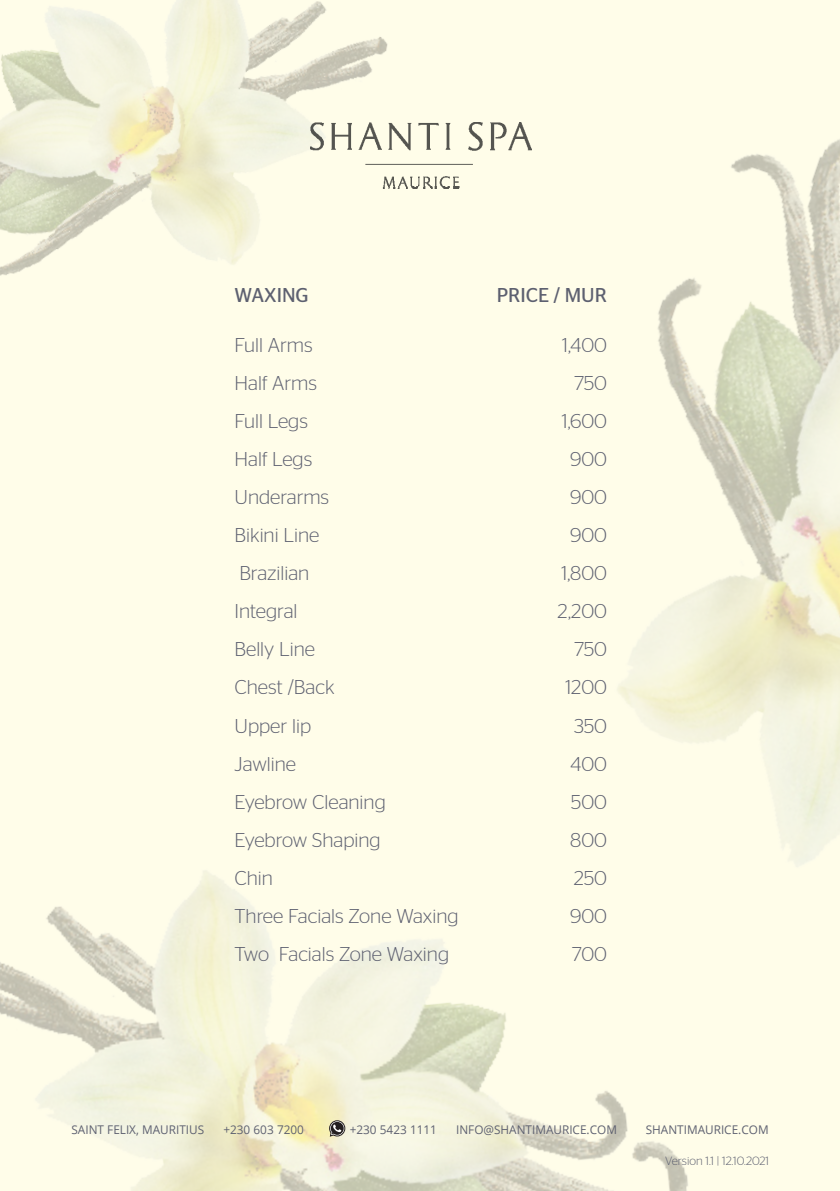
<style>
.page{position:relative;width:840px;height:1191px;background:#fff}
.page>*{position:absolute;margin:0;border:0;box-sizing:border-box;transform-origin:0 0}
.t1{font:300 20px "Stag Sans";color:#5d6070}
.t2{font:20px "Stag Sans";color:#5d6070}
.t3{font:12px "Open Sans";color:#5d6070}
.t4{font:300 12px "Stag Sans";color:#5d6070}
</style>
<div class="page">
<div style="left:0;top:0;width:839px;height:1191px;background:#fffde9"></div>
<img style="left:0;top:0;width:459px;height:276px">
<img style="left:0;top:871px;width:688px;height:320px">
<img style="left:553px;top:139px;width:286px;height:845px">
<img style="left:310px;top:123px;width:221px;height:65px">
<svg style="left:329px;top:1120px;width:16px;height:16px"></svg>
<p class="t2" style="left:234px;top:284px;width:76px">WAXING</p>
<p class="t2" style="left:496px;top:284px;width:112px">PRICE / MUR</p>
<p class="t1" style="left:234px;top:334px;width:79px">Full Arms</p>
<p class="t1" style="left:562px;top:334px;width:46px">1,400</p>
<p class="t1" style="left:234px;top:372px;width:84px">Half Arms</p>
<p class="t1" style="left:573px;top:372px;width:34px">750</p>
<p class="t1" style="left:234px;top:410px;width:75px">Full Legs</p>
<p class="t1" style="left:561px;top:410px;width:47px">1,600</p>
<p class="t1" style="left:234px;top:448px;width:79px">Half Legs</p>
<p class="t1" style="left:569px;top:448px;width:38px">900</p>
<p class="t1" style="left:234px;top:486px;width:96px">Underarms</p>
<p class="t1" style="left:569px;top:486px;width:38px">900</p>
<p class="t1" style="left:234px;top:524px;width:86px">Bikini Line</p>
<p class="t1" style="left:569px;top:524px;width:38px">900</p>
<p class="t1" style="left:239px;top:562px;width:71px">Brazilian</p>
<p class="t1" style="left:561px;top:562px;width:47px">1,800</p>
<p class="t1" style="left:234px;top:600px;width:64px">Integral</p>
<p class="t1" style="left:557px;top:600px;width:51px">2,200</p>
<p class="t1" style="left:234px;top:638px;width:82px">Belly Line</p>
<p class="t1" style="left:573px;top:638px;width:34px">750</p>
<p class="t1" style="left:234px;top:676px;width:101px">Chest /Back</p>
<p class="t1" style="left:565px;top:676px;width:43px">1200</p>
<p class="t1" style="left:234px;top:714px;width:78px">Upper lip</p>
<p class="t1" style="left:573px;top:714px;width:34px">350</p>
<p class="t1" style="left:234px;top:752px;width:63px">Jawline</p>
<p class="t1" style="left:570px;top:752px;width:38px">400</p>
<p class="t1" style="left:234px;top:790px;width:153px">Eyebrow Cleaning</p>
<p class="t1" style="left:571px;top:790px;width:37px">500</p>
<p class="t1" style="left:234px;top:828px;width:147px">Eyebrow Shaping</p>
<p class="t1" style="left:570px;top:828px;width:38px">800</p>
<p class="t1" style="left:234px;top:866px;width:40px">Chin</p>
<p class="t1" style="left:573px;top:866px;width:35px">250</p>
<p class="t1" style="left:234px;top:904px;width:225px">Three Facials Zone Waxing</p>
<p class="t1" style="left:569px;top:904px;width:38px">900</p>
<p class="t1" style="left:234px;top:942px;width:216px">Two Facials Zone Waxing</p>
<p class="t1" style="left:571px;top:942px;width:37px">700</p>
<p class="t3" style="left:71px;top:1121px;width:134px">SAINT FELIX, MAURITIUS</p>
<p class="t3" style="left:223px;top:1121px;width:82px">+230 603 7200</p>
<p class="t3" style="left:349px;top:1121px;width:89px">+230 5423 1111</p>
<p class="t3" style="left:456px;top:1121px;width:162px">INFO@SHANTIMAURICE.COM</p>
<p class="t3" style="left:645px;top:1121px;width:124px">SHANTIMAURICE.COM</p>
<p class="t4" style="left:664px;top:1153px;width:105px">Version 1.1 | 12.10.2021</p>
</div>
